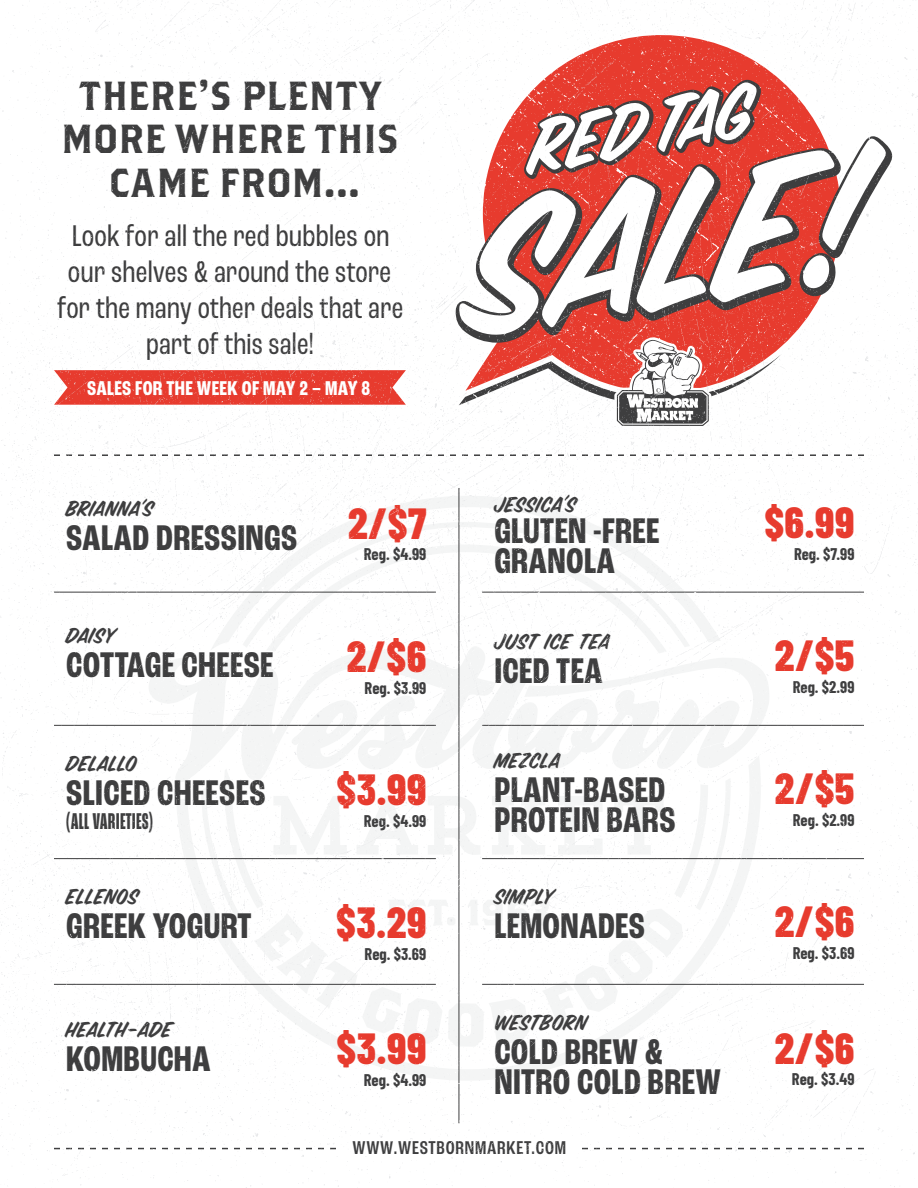
<style>
.page{position:relative;width:918px;height:1188px;background:#fff}
.page>*{position:absolute;margin:0;border:0;box-sizing:border-box;transform-origin:0 0}
.SALE_PRICE{font:800 43.5px "Barlow Condensed";letter-spacing:.01em;color:#e73b2e}
.t1{font:40.5px/43.5px "Brothers OT";letter-spacing:.015em;color:#3e3e3f;text-align:center;scale:.95 1}
.SALE_ITEM___Regular_Size{font:700 condensed 37.5px/30px "Roc Grotesk";letter-spacing:.01em;color:#3e3e3f;scale:.95 1}
.t2{font:condensed 31.5px/36px "Roc Grotesk";letter-spacing:.01em;color:#3e3e3f;text-align:center}
.BRAND{font:24px "Sign Painter House Brush";letter-spacing:.015em;color:#3e3e3f;scale:.95 1}
.SALE_ITEM___Regular_Size-2{font:700 extra-condensed 24px "Roc Grotesk";letter-spacing:.01em;color:#3e3e3f;scale:.95 1}
.t3{font:700 condensed 21px "Roc Grotesk";letter-spacing:.015em;color:#fff;scale:.96 1}
.t4{font:500 condensed 19.5px "Roc Grotesk";letter-spacing:.04em;color:#3e3e3f}
.REGULAR_PRICE{font:700 16.5px "Barlow Condensed";color:#3e3e3f}
</style>
<div class="page">
<img style="left:0;top:0;width:903px;height:1188px">
<p class="t1" style="left:61px;top:76px;width:357px">THERE’S PLENTY<br>MORE WHERE THIS<br>CAME FROM...</p>
<p class="t2" style="left:57px;top:218px;width:347px">Look for all the red bubbles on our shelves &amp; around the store for the many other deals that are part of this sale!</p>
<p class="t3" style="left:87px;top:376px;width:296px">SALES FOR THE WEEK OF MAY 2 – MAY 8</p>
<p class="BRAND" style="left:66px;top:498px;width:93px">BRIANNA’S</p>
<p class="SALE_ITEM___Regular_Size" style="left:66px;top:524px;width:245px">SALAD DRESSINGS</p>
<p class="SALE_PRICE" style="left:348px;top:492px;width:80px">2/$7</p>
<p class="REGULAR_PRICE" style="left:364px;top:543px;width:64px">Reg. $4.99</p>
<p class="BRAND" style="left:494px;top:493px;width:87px">JESSICA’S</p>
<p class="SALE_ITEM___Regular_Size" style="left:494px;top:516px;width:175px">GLUTEN -FREE</p>
<p class="SALE_ITEM___Regular_Size" style="left:494px;top:546px;width:129px">GRANOLA</p>
<p class="REGULAR_PRICE" style="left:794px;top:542px;width:62px">Reg. $7.99</p>
<p class="SALE_PRICE" style="left:764px;top:492px;width:92px">$6.99</p>
<p class="BRAND" style="left:66px;top:625px;width:53px">DAISY</p>
<p class="SALE_ITEM___Regular_Size" style="left:66px;top:651px;width:220px">COTTAGE CHEESE</p>
<p class="SALE_PRICE" style="left:347px;top:625px;width:81px">2/$6</p>
<p class="REGULAR_PRICE" style="left:365px;top:676px;width:63px">Reg. $3.99</p>
<p class="BRAND" style="left:494px;top:631px;width:123px">JUST ICE TEA</p>
<p class="SALE_ITEM___Regular_Size" style="left:494px;top:657px;width:116px">ICED TEA</p>
<p class="SALE_PRICE" style="left:775px;top:625px;width:81px">2/$5</p>
<p class="REGULAR_PRICE" style="left:793px;top:675px;width:63px">Reg. $2.99</p>
<p class="BRAND" style="left:66px;top:752px;width:76px">DELALLO</p>
<p class="SALE_ITEM___Regular_Size" style="left:66px;top:778px;width:211px">SLICED CHEESES</p>
<p class="SALE_ITEM___Regular_Size-2" style="left:66px;top:807px;width:93px">(ALL VARIETIES)</p>
<p class="REGULAR_PRICE" style="left:364px;top:809px;width:64px">Reg. $4.99</p>
<p class="SALE_PRICE" style="left:337px;top:758px;width:91px">$3.99</p>
<p class="BRAND" style="left:494px;top:749px;width:71px">MEZCLA</p>
<p class="SALE_ITEM___Regular_Size" style="left:494px;top:775px;width:181px">PLANT-BASED</p>
<p class="SALE_ITEM___Regular_Size" style="left:494px;top:805px;width:192px">PROTEIN BARS</p>
<p class="REGULAR_PRICE" style="left:793px;top:809px;width:63px">Reg. $2.99</p>
<p class="SALE_PRICE" style="left:775px;top:758px;width:81px">2/$5</p>
<p class="BRAND" style="left:66px;top:885px;width:78px">ELLENOS</p>
<p class="SALE_ITEM___Regular_Size" style="left:66px;top:911px;width:197px">GREEK YOGURT</p>
<p class="SALE_PRICE" style="left:336px;top:891px;width:92px">$3.29</p>
<p class="BRAND" style="left:494px;top:885px;width:64px">SIMPLY</p>
<p class="SALE_ITEM___Regular_Size" style="left:494px;top:911px;width:160px">LEMONADES</p>
<p class="SALE_PRICE" style="left:775px;top:891px;width:81px">2/$6</p>
<p class="REGULAR_PRICE" style="left:365px;top:942px;width:63px">Reg. $3.69</p>
<p class="REGULAR_PRICE" style="left:793px;top:942px;width:63px">Reg. $3.69</p>
<p class="BRAND" style="left:66px;top:1018px;width:113px">HEALTH-ADE</p>
<p class="SALE_ITEM___Regular_Size" style="left:66px;top:1044px;width:154px">KOMBUCHA</p>
<p class="SALE_PRICE" style="left:337px;top:1017px;width:91px">$3.99</p>
<p class="REGULAR_PRICE" style="left:364px;top:1068px;width:64px">Reg. $4.99</p>
<p class="BRAND" style="left:494px;top:1011px;width:99px">WESTBORN</p>
<p class="SALE_ITEM___Regular_Size" style="left:494px;top:1037px;width:240px">COLD BREW &amp;<br>NITRO COLD BREW</p>
<p class="SALE_PRICE" style="left:775px;top:1017px;width:81px">2/$6</p>
<p class="REGULAR_PRICE" style="left:792px;top:1068px;width:64px">Reg. $3.49</p>
<p class="t4" style="left:352px;top:1137px;width:215px">WWW.WESTBORNMARKET.COM</p>
</div>
